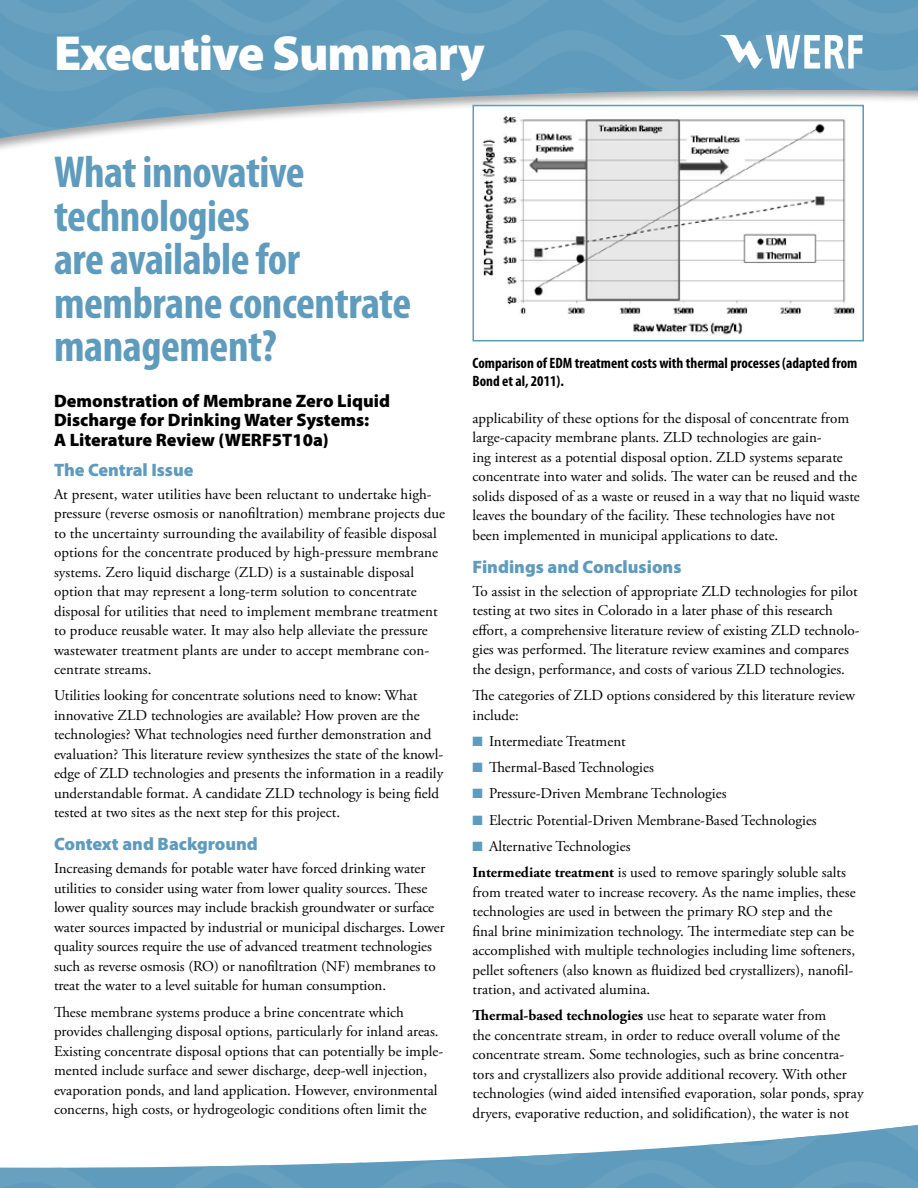
<style>
.page{position:relative;width:918px;height:1188px;background:#fff}
.page>*{position:absolute;margin:0;border:0;box-sizing:border-box;transform-origin:0 0}
.t1{font:900 49.5px "Myriad Pro";letter-spacing:-.02em;color:#fff}
.t2{font:700 condensed 45px/43.5px "Myriad Pro";letter-spacing:-.01em;color:#5f9bbc}
.t3{font:900 18px/19.5px "Myriad Pro";color:#000001}
.t4{font:900 18px "Myriad Pro";color:#5f9bbc}
.t5{font:15px/19.5px "Adobe Garamond Pro";color:#000001}
.t6{font:700 condensed 15px/18px "Myriad Pro";color:#000001}
.s1{color:#5f9bbc}
.s2{font-weight:700}
</style>
<div class="page">
<svg style="left:0;top:0;width:918px;height:138px"></svg>
<div style="left:52px;top:31px;width:444px;height:62px;background:#5f9bbc"></div>
<img style="left:715px;top:32px;width:152px;height:41px">
<svg style="left:0;top:1125px;width:918px;height:63px"></svg>
<img style="left:476px;top:108px;width:385px;height:227px">
<div style="left:473px;top:105px;width:391px;height:236px;border:2px solid #5f9bbc"></div>
<h1 class="t1" style="left:54px;top:20px;width:432px">Executive Summary</h1>
<h2 class="t2" style="left:54px;top:149px;width:359px">What innovative technologies<br>are available for membrane concentrate management?</h2>
<p class="t3" style="left:54px;top:390px;width:338px">Demonstration of Membrane Zero Liquid<br>Discharge for Drinking Water Systems:<br>A Literature Review (WERF5T10a)</p>
<p class="t4" style="left:54px;top:458px;width:141px">The Central Issue</p>
<p class="t5" style="left:54px;top:485px;width:393px">At present, water utilities have been reluctant to undertake high&shy;pressure (reverse osmosis or nanofiltration) membrane projects due to the uncertainty surrounding the availability of feasible disposal options for the concentrate produced by high-pressure membrane systems. Zero liquid discharge (ZLD) is a sustainable disposal option that may represent a long-term solution to concentrate disposal for utilities that need to implement membrane treatment to produce reusable water. It may also help alleviate the pressure wastewater treatment plants are under to accept membrane con&shy;centrate streams.</p>
<p class="t5" style="left:54px;top:686px;width:391px">Utilities looking for concentrate solutions need to know: What innovative ZLD technologies are available? How proven are the technologies? What technologies need further demonstration and evaluation? This literature review synthesizes the state of the knowl&shy;edge of ZLD technologies and presents the information in a readily understandable format. A candidate ZLD technology is being field tested at two sites as the next step for this project.</p>
<p class="t4" style="left:54px;top:832px;width:205px">Context and Background</p>
<p class="t5" style="left:54px;top:859px;width:392px">Increasing demands for potable water have forced drinking water utilities to consider using water from lower quality sources. These lower quality sources may include brackish groundwater or surface water sources impacted by industrial or municipal discharges. Lower quality sources require the use of advanced treatment technologies such as reverse osmosis (RO) or nanofiltration (NF) membranes to treat the water to a level suitable for human consumption.</p>
<p class="t5" style="left:54px;top:1003px;width:391px">These membrane systems produce a brine concentrate which provides challenging disposal options, particularly for inland areas.<br>Existing concentrate disposal options that can potentially be imple&shy;mented include surface and sewer discharge, deep-well injection, evaporation ponds, and land application. However, environmental concerns, high costs, or hydrogeologic conditions often limit the</p>
<p class="t6" style="left:472px;top:353px;width:386px">Comparison of EDM treatment costs with thermal processes (adapted from<br>Bond et al, 2011).</p>
<p class="t5" style="left:472px;top:409px;width:389px">applicability of these options for the disposal of concentrate from large-capacity membrane plants. ZLD technologies are gain-<br>ing interest as a potential disposal option. ZLD systems separate concentrate into water and solids. The water can be reused and the solids disposed of as a waste or reused in a way that no liquid waste leaves the boundary of the facility. These technologies have not been implemented in municipal applications to date.</p>
<p class="t4" style="left:472px;top:555px;width:211px">Findings and Conclusions</p>
<p class="t5" style="left:472px;top:582px;width:389px">To assist in the selection of appropriate ZLD technologies for pilot testing at two sites in Colorado in a later phase of this research effort, a comprehensive literature review of existing ZLD technolo&shy;gies was performed. The literature review examines and compares the design, performance, and costs of various ZLD technologies.</p>
<p class="t5" style="left:472px;top:686px;width:384px">The categories of ZLD options considered by this literature review include:</p>
<p class="t5" style="left:473px;top:732px;width:155px"><span class="s1">■</span> Intermediate Treatment</p>
<p class="t5" style="left:473px;top:758px;width:183px"><span class="s1">■</span> Thermal-Based Technologies</p>
<p class="t5" style="left:473px;top:784px;width:256px"><span class="s1">■</span> Pressure-Driven Membrane Technologies</p>
<p class="t5" style="left:473px;top:811px;width:346px"><span class="s1">■</span> Electric Potential-Driven Membrane-Based Technologies</p>
<p class="t5" style="left:472px;top:834px;width:375px;line-height:26.2px"><span class="s1">■</span> Alternative Technologies<br><span class="s2">Intermediate treatment</span> is used to remove sparingly soluble salts</p>
<p class="t5" style="left:472px;top:883px;width:385px">from treated water to increase recovery. As the name implies, these technologies are used in between the primary RO step and the final brine minimization technology. The intermediate step can be accomplished with multiple technologies including lime softeners, pellet softeners (also known as fluidized bed crystallizers), nanofil&shy;tration, and activated alumina.</p>
<p class="t5" style="left:472px;top:1006px;width:393px"><span class="s2">Thermal-based technologies</span> use heat to separate water from<br>the concentrate stream, in order to reduce overall volume of the concentrate stream. Some technologies, such as brine concentra&shy;tors and crystallizers also provide additional recovery. With other technologies (wind aided intensified evaporation, solar ponds, spray dryers, evaporative reduction, and solidification), the water is not</p>
</div>
